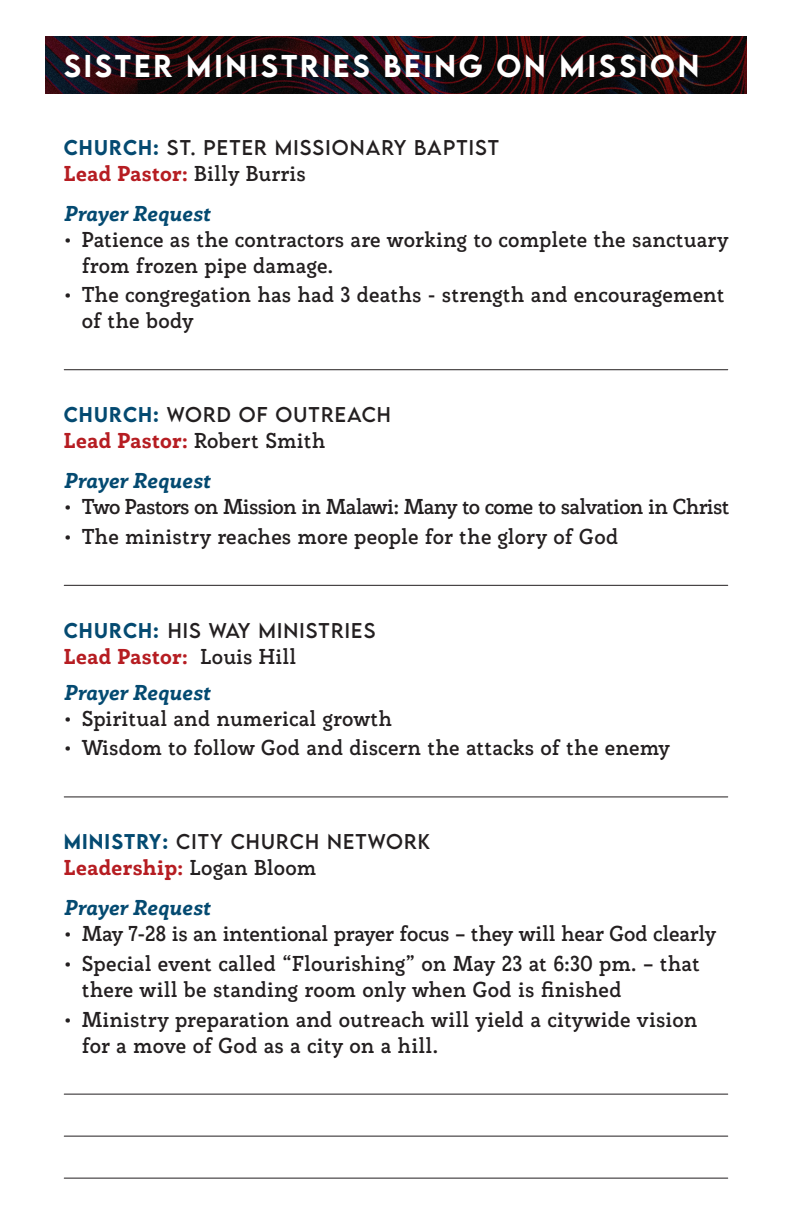
<style>
.page{position:relative;width:792px;height:1224px;background:#fff}
.page>*{position:absolute;margin:0;border:0;box-sizing:border-box;transform-origin:0 0}
.t1{font:500 28px "LEMONMILK";letter-spacing:.1em;color:#fff}
.t2{font:700 21px/26px "Rogliano";color:#231f20}
.t3{font:800 21px "Rogliano";letter-spacing:.005em;color:#b61d22}
.t4{font:700 21px "Rogliano";letter-spacing:-.04em;color:#231f20}
.t5{font:700 21px "Rogliano";letter-spacing:-.02em;color:#231f20}
.t6{font:italic 800 21px "Rogliano";color:#044a71}
.t7{font:19px "LEMONMILK";letter-spacing:.06em;color:#231f20}
.t8{font:500 19px "LEMONMILK";letter-spacing:.06em;color:#044a71}
.s1{font-weight:500;color:#044a71}
.s2{font-weight:700;color:#231f20}
</style>
<div class="page">
<img style="left:45px;top:36px;width:702px;height:58px">
<hr style="left:64px;top:369px;width:664px;height:1px;background:#231f20">
<hr style="left:64px;top:585px;width:664px;height:1px;background:#231f20">
<hr style="left:64px;top:796px;width:664px;height:1px;background:#231f20">
<hr style="left:64px;top:1094px;width:664px;height:1px;background:#231f20">
<hr style="left:64px;top:1136px;width:664px;height:1px;background:#231f20">
<hr style="left:64px;top:1178px;width:664px;height:1px;background:#231f20">
<p class="t1" style="left:64px;top:47px;width:637px">SISTER MINISTRIES BEING ON MISSION</p>
<p class="t8" style="left:64px;top:135px;width:60px">CHURCH</p>
<p class="t7" style="left:153px;top:135px;width:347px"><span class="s1">:</span> ST. PETER MISSIONARY BAPTIST</p>
<p class="t3" style="left:64px;top:160px;width:244px">Lead Pastor: <span class="s2">Billy Burris</span></p>
<p class="t6" style="left:64px;top:200px;width:148px">Prayer Request</p>
<p class="t2" style="left:82px;top:226px;width:649px;text-indent:-18px">• Patience as the contractors are working to complete the sanctuary from frozen pipe damage.</p>
<p class="t2" style="left:82px;top:282px;width:645px;text-indent:-18px">• The congregation has had 3 deaths - strength and encouragement of the body</p>
<p class="t8" style="left:64px;top:402px;width:60px">CHURCH</p>
<p class="t7" style="left:153px;top:402px;width:239px"><span class="s1">:</span> WORD OF OUTREACH</p>
<p class="t3" style="left:64px;top:427px;width:263px">Lead Pastor: <span class="s2">Robert Smith</span></p>
<p class="t6" style="left:64px;top:467px;width:148px">Prayer Request</p>
<p class="t4" style="left:64px;top:493px;width:667px">• Two Pastors on Mission in Malawi: Many to come to salvation in Christ</p>
<p class="t2" style="left:64px;top:523px;width:556px">• The ministry reaches more people for the glory of God</p>
<p class="t8" style="left:64px;top:618px;width:60px">CHURCH</p>
<p class="t7" style="left:153px;top:618px;width:222px"><span class="s1">:</span> HIS WAY MINISTRIES</p>
<p class="t3" style="left:64px;top:643px;width:234px">Lead Pastor: <span class="s2">Louis Hill</span></p>
<p class="t6" style="left:64px;top:679px;width:148px">Prayer Request</p>
<p class="t2" style="left:64px;top:705px;width:330px">• Spiritual and numerical growth</p>
<p class="t2" style="left:64px;top:735px;width:608px">• Wisdom to follow God and discern the attacks of the enemy</p>
<p class="t8" style="left:64px;top:829px;width:62px">MINISTRY</p>
<p class="t7" style="left:163px;top:830px;width:269px"><span class="s1">:</span> CITY CHURCH NETWORK</p>
<p class="t3" style="left:64px;top:854px;width:254px">Leadership: <span class="s2">Logan Bloom</span></p>
<p class="t6" style="left:64px;top:895px;width:148px">Prayer Request</p>
<p class="t5" style="left:64px;top:920px;width:654px">• May 7-28 is an intentional prayer focus – they will hear God clearly</p>
<p class="t2" style="left:82px;top:950px;width:620px;text-indent:-18px">• Special event called “Flourishing” on May 23 at 6:30 pm. – that there will be standing room only when God is finished</p>
<p class="t2" style="left:82px;top:1006px;width:618px;text-indent:-18px">• Ministry preparation and outreach will yield a citywide vision for a move of God as a city on a hill.</p>
</div>
